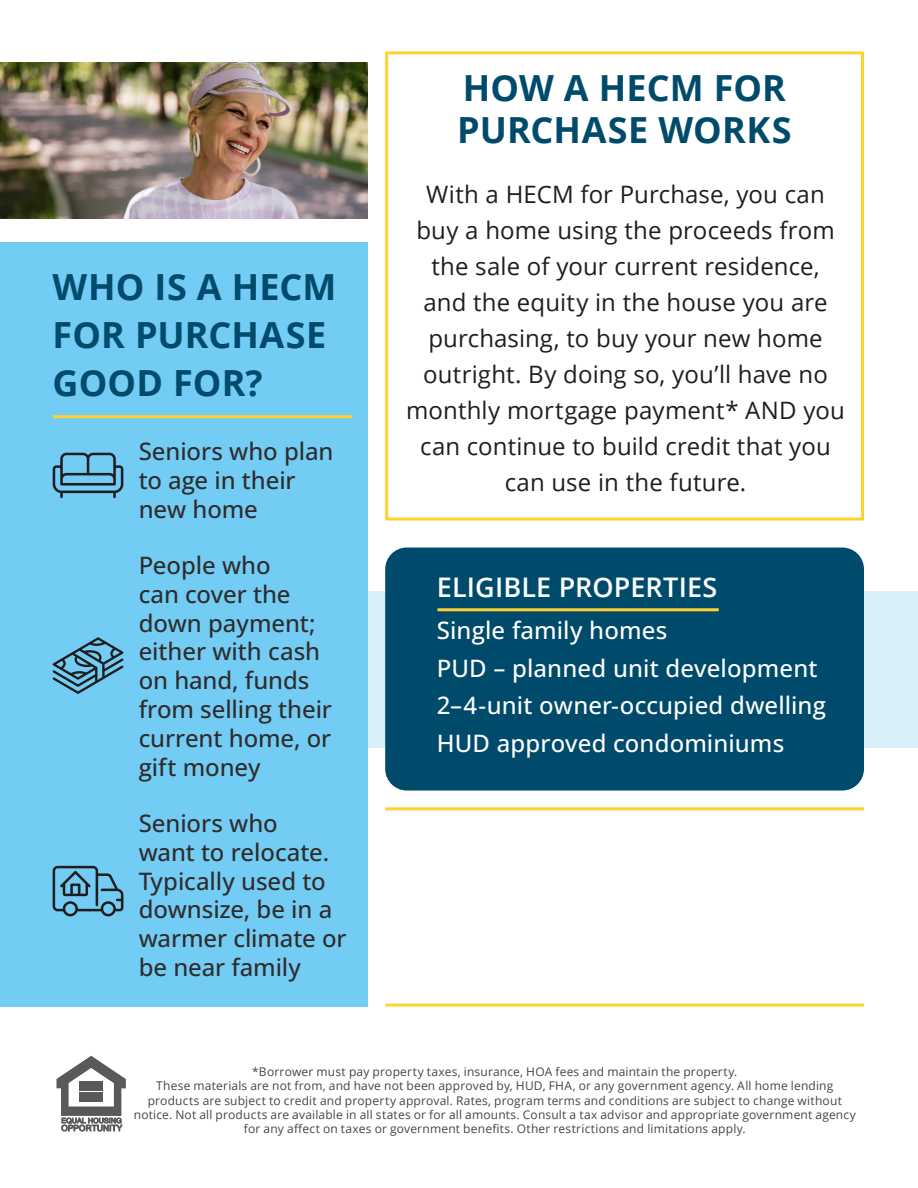
<style>
.page{position:relative;width:918px;height:1188px;background:#fff}
.page>*{position:absolute;margin:0;border:0;box-sizing:border-box;transform-origin:0 0}
.t1{font:700 36px/42px "Open Sans";letter-spacing:.005em;color:#004b6c}
.t2{font:600 27px "Open Sans";letter-spacing:.005em;color:#fff}
.t3{font:24px/36px "Open Sans";letter-spacing:.005em;color:#201d1e;text-align:center}
.t4{font:500 24px/28.8px "Open Sans";letter-spacing:-.005em;color:#302c2d}
.t5{font:500 24px "Open Sans";letter-spacing:.005em;color:#fff}
.t6{font:12px/14.4px "Open Sans";letter-spacing:.015em;color:#404749;text-align:center}
</style>
<div class="page">
<div style="left:0;top:591px;width:918px;height:156px;background:#d9effa"></div>
<div style="left:385px;top:548px;width:479px;height:243px;background:#004b6c;border-radius:22px"></div>
<div style="left:0;top:242px;width:367px;height:765px;background:#72ccf3"></div>
<hr style="left:437px;top:608px;width:282px;height:3px;background:#ffd231">
<div style="left:385px;top:51px;width:479px;height:470px;border:3px solid #ffd231"></div>
<img style="left:0;top:62px;width:367px;height:157px">
<hr style="left:53px;top:415px;width:300px;height:3px;background:#ffd231">
<svg style="left:53px;top:453px;width:70px;height:45px"></svg>
<svg style="left:52px;top:637px;width:72px;height:57px"></svg>
<svg style="left:53px;top:866px;width:70px;height:50px"></svg>
<hr style="left:385px;top:1004px;width:479px;height:3px;background:#ffd231">
<hr style="left:385px;top:807px;width:479px;height:3px;background:#ffd231">
<svg style="left:56px;top:1056px;width:70px;height:75px"></svg>
<p class="t1" style="left:53px;top:265px;width:285px">WHO IS A HECM</p>
<p class="t1" style="left:53px;top:310px;width:275px;line-height:48px">FOR PURCHASE<br>GOOD FOR?</p>
<p class="t4" style="left:139px;top:436px;width:196px">Seniors who plan to age in their</p>
<p class="t4" style="left:139px;top:494px;width:121px">new home</p>
<p class="t4" style="left:139px;top:550px;width:195px">People who<br>can cover the down payment; either with cash on hand, funds from selling their current home, or gift money</p>
<p class="t4" style="left:139px;top:808px;width:209px">Seniors who<br>want to relocate.<br>Typically used to downsize, be in a warmer climate or be near family</p>
<p class="t1" style="left:457px;top:66px;width:336px">HOW A HECM FOR<br>PURCHASE WORKS</p>
<p class="t3" style="left:406px;top:176px;width:440px">With a HECM for Purchase, you can buy a home using the proceeds from the sale of your current residence,<br>and the equity in the house you are purchasing, to buy your new home outright. By doing so, you’ll have no monthly mortgage payment* AND you can continue to build credit that you can use in the future.</p>
<p class="t2" style="left:437px;top:569px;width:282px">ELIGIBLE PROPERTIES</p>
<p class="t5" style="left:437px;top:614px;width:232px">Single family homes</p>
<p class="t5" style="left:437px;top:652px;width:382px">PUD – planned unit development</p>
<p class="t5" style="left:437px;top:689px;width:391px">2–4-unit owner-occupied dwelling</p>
<p class="t5" style="left:437px;top:727px;width:349px">HUD approved condominiums</p>
<p class="t6" style="left:252px;top:1064px;width:487px">*Borrower must pay property taxes, insurance, HOA fees and maintain the property.</p>
<p class="t6" style="left:134px;top:1078px;width:724px">These materials are not from, and have not been approved by, HUD, FHA, or any government agency. All home lending products are subject to credit and property approval. Rates, program terms and conditions are subject to change without notice. Not all products are available in all states or for all amounts. Consult a tax advisor and appropriate government agency for any affect on taxes or government benefits. Other restrictions and limitations apply.</p>
</div>
